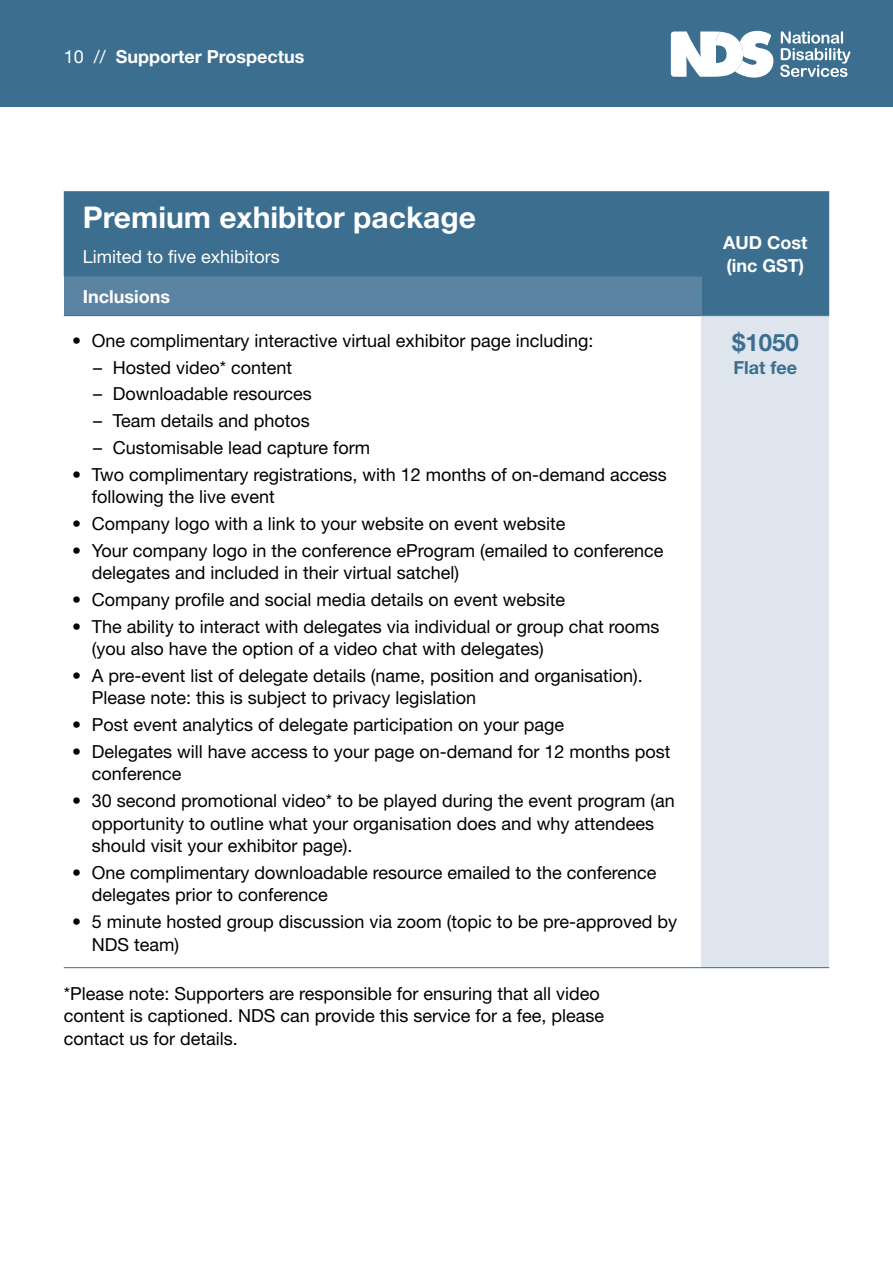
<style>
.page{position:relative;width:893px;height:1263px;background:#fff}
.page>*{position:absolute;margin:0;border:0;box-sizing:border-box;transform-origin:0 0}
.t1{font:700 30px "Helvetica Neue";color:#fff}
.t2{font:700 24px "Helvetica Neue";color:#3b6e8f}
.t3{font:18px/22.5px "Helvetica Neue";color:#000}
.t4{font:700 18px/22.5px "Helvetica Neue";color:#fff}
.t5{font:18px "Helvetica Neue";color:#fff}
.t6{font:700 18px "Helvetica Neue";color:#3b6e8f}
.s1{font-weight:400}
</style>
<div class="page">
<div style="left:0;top:0;width:893px;height:106px;background:#3b6e8f"></div>
<svg style="left:671px;top:31px;width:102px;height:47px"></svg>
<svg style="left:780px;top:31px;width:70px;height:46px"></svg>
<div style="left:64px;top:192px;width:765px;height:123px;background:#3b6e8f"></div>
<div style="left:64px;top:276px;width:638px;height:40px;background:#5b84a2"></div>
<div style="left:702px;top:316px;width:127px;height:652px;background:#dfe5ed"></div>
<hr style="left:64px;top:191px;width:638px;height:1px;background:#3b6e8f">
<hr style="left:702px;top:191px;width:127px;height:1px;background:#3b6e8f">
<hr style="left:64px;top:276px;width:638px;height:1px;background:#3b6e8f">
<hr style="left:64px;top:315px;width:638px;height:1px;background:#3b6e8f">
<hr style="left:702px;top:315px;width:127px;height:1px;background:#3b6e8f">
<hr style="left:64px;top:967px;width:638px;height:1px;background:#3b6e8f">
<hr style="left:702px;top:967px;width:127px;height:1px;background:#3b6e8f">
<p class="t4" style="left:64px;top:45px;width:242px"><span class="s1">10 //</span> Supporter Prospectus</p>
<h1 class="t1" style="left:83px;top:199px;width:395px">Premium exhibitor package</h1>
<p class="t5" style="left:83px;top:246px;width:199px">Limited to five exhibitors</p>
<p class="t4" style="left:83px;top:285px;width:89px">Inclusions</p>
<p class="t3" style="left:72px;top:329px;width:523px">• One complimentary interactive virtual exhibitor page including:</p>
<p class="t3" style="left:93px;top:356px;width:200px">– Hosted video* content</p>
<p class="t3" style="left:93px;top:382px;width:220px">– Downloadable resources</p>
<p class="t3" style="left:93px;top:409px;width:218px">– Team details and photos</p>
<p class="t3" style="left:93px;top:436px;width:278px">– Customisable lead capture form</p>
<p class="t3" style="left:92px;top:463px;width:577px;text-indent:-19px">• Two complimentary registrations, with 12 months of on-demand access following the live event</p>
<p class="t3" style="left:72px;top:512px;width:495px">• Company logo with a link to your website on event website</p>
<p class="t3" style="left:92px;top:539px;width:573px;text-indent:-19px">• Your company logo in the conference eProgram (emailed to conference delegates and included in their virtual satchel)</p>
<p class="t3" style="left:72px;top:588px;width:494px">• Company profile and social media details on event website</p>
<p class="t3" style="left:92px;top:615px;width:569px;text-indent:-19px">• The ability to interact with delegates via individual or group chat rooms (you also have the option of a video chat with delegates)</p>
<p class="t3" style="left:92px;top:664px;width:552px;text-indent:-19px">• A pre-event list of delegate details (name, position and organisation).<br>Please note: this is subject to privacy legislation</p>
<p class="t3" style="left:72px;top:713px;width:493px">• Post event analytics of delegate participation on your page</p>
<p class="t3" style="left:92px;top:740px;width:580px;text-indent:-19px">• Delegates will have access to your page on-demand for 12 months post conference</p>
<p class="t3" style="left:92px;top:789px;width:585px;text-indent:-19px">• 30 second promotional video* to be played during the event program (an opportunity to outline what your organisation does and why attendees should visit your exhibitor page).</p>
<p class="t3" style="left:92px;top:861px;width:566px;text-indent:-19px">• One complimentary downloadable resource emailed to the conference delegates prior to conference</p>
<p class="t3" style="left:92px;top:910px;width:587px;text-indent:-19px">• 5 minute hosted group discussion via zoom (topic to be pre-approved by<br>NDS team)</p>
<p class="t3" style="left:64px;top:982px;width:542px">*Please note: Supporters are responsible for ensuring that all video content is captioned. NDS can provide this service for a fee, please contact us for details.</p>
<p class="t4" style="left:723px;top:231px;width:86px">AUD Cost (inc GST)</p>
<h2 class="t2" style="left:732px;top:328px;width:68px">$1050</h2>
<p class="t6" style="left:734px;top:356px;width:65px">Flat fee</p>
</div>
